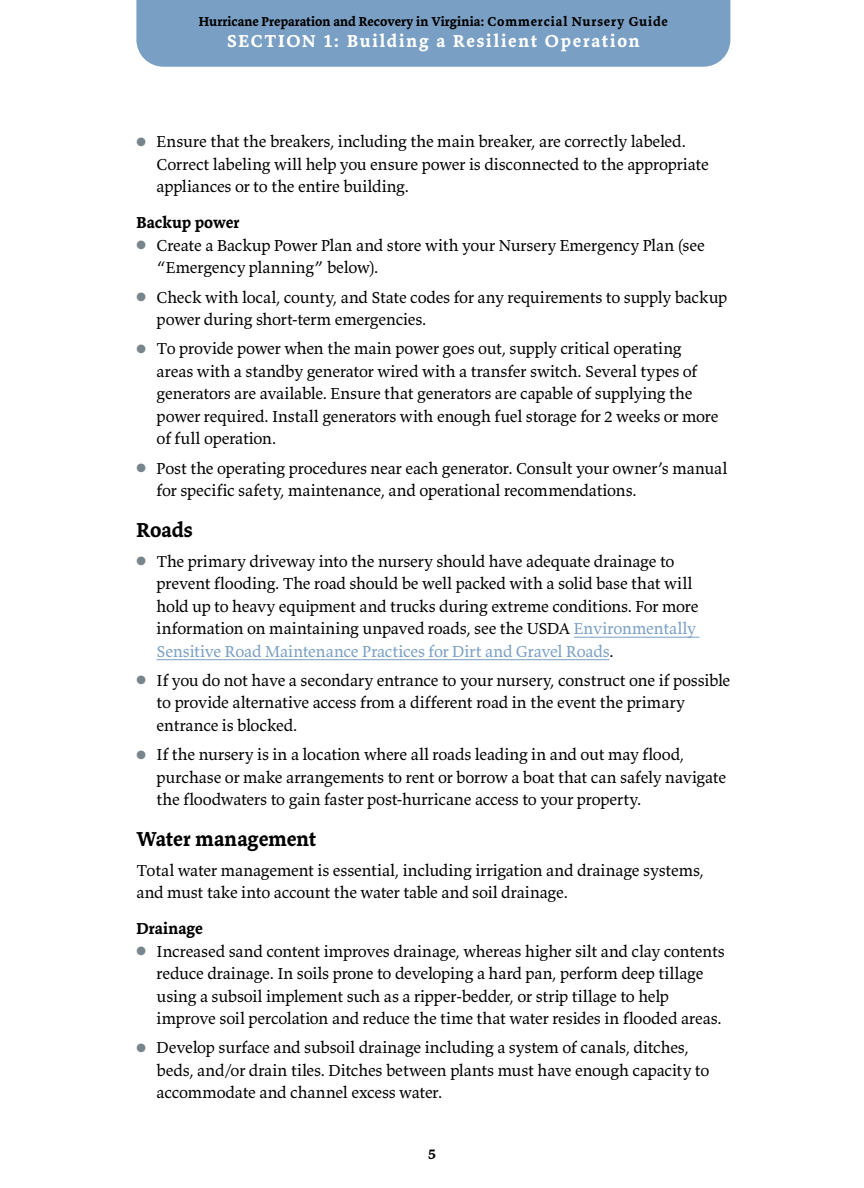
<style>
.page{position:relative;width:864px;height:1188px;background:#fff}
.page>*{position:absolute;margin:0;border:0;box-sizing:border-box;transform-origin:0 0}
.t1{font:700 21px "Valkyrie T3";letter-spacing:-.005em;color:#000}
.t2{font:700 18px "Valkyrie T3";letter-spacing:.095em;color:#fff}
.t3{font:16.5px/22.5px "Valkyrie T3";letter-spacing:-.01em;color:#000}
.t4{font:700 16.5px "Valkyrie T3";letter-spacing:.005em;color:#000}
.t5{font:700 15px "Valkyrie T3";color:#000}
.t6{font:700 13.5px "Valkyrie T3";letter-spacing:.01em;color:#000}
.s1{color:#79858d}
.s2{color:#799fc4}
</style>
<div class="page">
<div style="left:136px;top:0;width:594px;height:67px;background:#799fc4"></div>
<hr style="left:574px;top:637px;width:125px;height:1px;background:#799fc4">
<hr style="left:157px;top:659px;width:452px;height:1px;background:#799fc4">
<p class="t6" style="left:199px;top:13px;width:470px">Hurricane Preparation and Recovery in Virginia: Commercial Nursery Guide</p>
<p class="t2" style="left:227px;top:29px;width:414px">SECTION 1: Building a Resilient Operation</p>
<p class="t3" style="left:157px;top:130px;width:554px;text-indent:-20px"><span class="s1">●</span> Ensure that the breakers, including the main breaker, are correctly labeled.<br>Correct labeling will help you ensure power is disconnected to the appropriate appliances or to the entire building.</p>
<p class="t4" style="left:136px;top:213px;width:105px">Backup power</p>
<p class="t3" style="left:157px;top:234px;width:550px;text-indent:-20px"><span class="s1">●</span> Create a Backup Power Plan and store with your Nursery Emergency Plan (see “Emergency planning” below).</p>
<p class="t3" style="left:157px;top:285px;width:572px;text-indent:-20px"><span class="s1">●</span> Check with local, county, and State codes for any requirements to supply backup power during short-term emergencies.</p>
<p class="t3" style="left:157px;top:337px;width:563px;text-indent:-20px"><span class="s1">●</span> To provide power when the main power goes out, supply critical operating areas with a standby generator wired with a transfer switch. Several types of generators are available. Ensure that generators are capable of supplying the power required. Install generators with enough fuel storage for 2 weeks or more of full operation.</p>
<p class="t3" style="left:157px;top:456px;width:572px;text-indent:-20px"><span class="s1">●</span> Post the operating procedures near each generator. Consult your owner’s manual for specific safety, maintenance, and operational recommendations.</p>
<p class="t1" style="left:136px;top:517px;width:58px">Roads</p>
<p class="t3" style="left:157px;top:549px;width:543px;text-indent:-20px"><span class="s1">●</span> The primary driveway into the nursery should have adequate drainage to prevent flooding. The road should be well packed with a solid base that will hold up to heavy equipment and trucks during extreme conditions. For more information on maintaining unpaved roads, see the USDA <span class="s2">Environmentally Sensitive Road Maintenance Practices for Dirt and Gravel Roads</span>.</p>
<p class="t3" style="left:157px;top:669px;width:575px;text-indent:-20px"><span class="s1">●</span> If you do not have a secondary entrance to your nursery, construct one if possible to provide alternative access from a different road in the event the primary entrance is blocked.</p>
<p class="t3" style="left:157px;top:743px;width:571px;text-indent:-20px"><span class="s1">●</span> If the nursery is in a location where all roads leading in and out may flood, purchase or make arrangements to rent or borrow a boat that can safely navigate the floodwaters to gain faster post-hurricane access to your property.</p>
<p class="t1" style="left:136px;top:826px;width:181px">Water management</p>
<p class="t3" style="left:136px;top:858px;width:569px">Total water management is essential, including irrigation and drainage systems, and must take into account the water table and soil drainage.</p>
<p class="t4" style="left:136px;top:918px;width:68px">Drainage</p>
<p class="t3" style="left:157px;top:939px;width:570px;text-indent:-20px"><span class="s1">●</span> Increased sand content improves drainage, whereas higher silt and clay contents reduce drainage. In soils prone to developing a hard pan, perform deep tillage using a subsoil implement such as a ripper-bedder, or strip tillage to help improve soil percolation and reduce the time that water resides in flooded areas.</p>
<p class="t3" style="left:157px;top:1036px;width:554px;text-indent:-20px"><span class="s1">●</span> Develop surface and subsoil drainage including a system of canals, ditches, beds, and/or drain tiles. Ditches between plants must have enough capacity to accommodate and channel excess water.</p>
<p class="t5" style="left:428px;top:1144px;width:9px">5</p>
</div>
